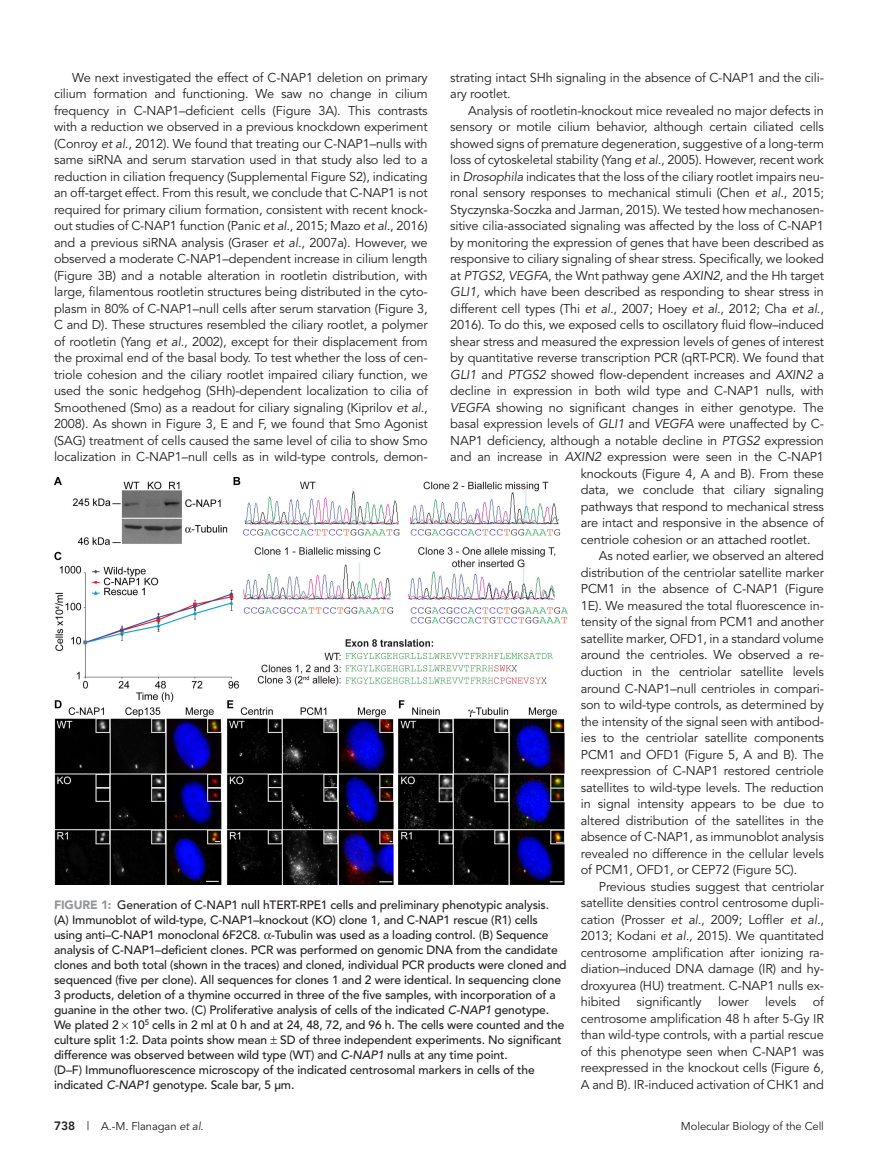
<style>
.page{position:relative;width:878px;height:1175px;background:#fff}
.page>*{position:absolute;margin:0;border:0;box-sizing:border-box;transform-origin:0 0}
.Para{font:12.75px/16.5px "Avenir";letter-spacing:-.01em;color:#231f20;text-align:justify}
.FigCaption{font:500 12px/15px "Avenir";letter-spacing:-.01em;color:#231f20}
.ParaFL{font:11.25px "Avenir";letter-spacing:-.01em;color:#231f20}
.s1{font-style:italic}
.s2{font-weight:900;color:#939598}
.s3{font-weight:800;font-size:12px}
.s4{font-size:12px}
</style>
<div class="page">
<img style="left:54px;top:478px;width:513px;height:406px">
<p class="Para" style="left:54px;top:69px;width:375px;text-indent:18px">We next investigated the effect of C-NAP1 deletion on primary cilium formation and functioning. We saw no change in cilium frequency in C-NAP1–deficient cells (Figure 3A). This contrasts with a reduction we observed in a previous knockdown experiment (Conroy <span class="s1">et al.</span>, 2012). We found that treating our C-NAP1–nulls with same siRNA and serum starvation used in that study also led to a reduction in ciliation frequency (Supplemental Figure S2), indicating an off-target effect. From this result, we conclude that C-NAP1 is not required for primary cilium formation, consistent with recent knock&shy;out studies of C-NAP1 function (Panic <span class="s1">et al.</span>, 2015; Mazo <span class="s1">et al.</span>, 2016) and a previous siRNA analysis (Graser <span class="s1">et al.</span>, 2007a). However, we observed a moderate C-NAP1–dependent increase in cilium length (Figure 3B) and a notable alteration in rootletin distribution, with large, filamentous rootletin structures being distributed in the cyto&shy;plasm in 80% of C-NAP1–null cells after serum starvation (Figure 3, C and D). These structures resembled the ciliary rootlet, a polymer of rootletin (Yang <span class="s1">et al.</span>, 2002), except for their displacement from the proximal end of the basal body. To test whether the loss of cen&shy;triole cohesion and the ciliary rootlet impaired ciliary function, we used the sonic hedgehog (SHh)-dependent localization to cilia of Smoothened (Smo) as a readout for ciliary signaling (Kiprilov <span class="s1">et al.</span>, 2008). As shown in Figure 3, E and F, we found that Smo Agonist (SAG) treatment of cells caused the same level of cilia to show Smo localization in C-NAP1–null cells as in wild-type controls, demon-</p>
<p class="Para" style="left:450px;top:69px;width:375px">strating intact SHh signaling in the absence of C-NAP1 and the cili&shy;ary rootlet.</p>
<p class="Para" style="left:468px;top:102px;width:357px">Analysis of rootletin-knockout mice revealed no major defects in</p>
<p class="Para" style="left:450px;top:119px;width:375px">sensory or motile cilium behavior, although certain ciliated cells</p>
<p class="Para" style="left:450px;top:135px;width:375px">showed signs of premature degeneration, suggestive of a long-term</p>
<p class="Para" style="left:450px;top:152px;width:375px">loss of cytoskeletal stability (Yang <span class="s1">et al.</span>, 2005). However, recent work</p>
<p class="Para" style="left:450px;top:168px;width:375px">in <span class="s1">Drosophila</span> indicates that the loss of the ciliary rootlet impairs neu-</p>
<p class="Para" style="left:450px;top:185px;width:375px">ronal sensory responses to mechanical stimuli (Chen <span class="s1">et al.</span>, 2015;</p>
<p class="Para" style="left:450px;top:201px;width:375px">Styczynska-Soczka and Jarman, 2015). We tested how mechanosen-</p>
<p class="Para" style="left:450px;top:218px;width:375px">sitive cilia-associated signaling was affected by the loss of C-NAP1</p>
<p class="Para" style="left:450px;top:234px;width:375px">by monitoring the expression of genes that have been described as</p>
<p class="Para" style="left:450px;top:251px;width:375px">responsive to ciliary signaling of shear stress. Specifically, we looked</p>
<p class="Para" style="left:450px;top:267px;width:375px">at <span class="s1">PTGS2</span>, <span class="s1">VEGFA</span>, the Wnt pathway gene <span class="s1">AXIN2</span>, and the Hh target</p>
<p class="Para" style="left:450px;top:284px;width:375px"><span class="s1">GLI1,</span> which have been described as responding to shear stress in</p>
<p class="Para" style="left:450px;top:300px;width:375px">different cell types (Thi <span class="s1">et al.</span>, 2007; Hoey <span class="s1">et al.</span>, 2012; Cha <span class="s1">et al.</span>,</p>
<p class="Para" style="left:450px;top:317px;width:375px">2016). To do this, we exposed cells to oscillatory fluid flow–induced</p>
<p class="Para" style="left:450px;top:333px;width:375px">shear stress and measured the expression levels of genes of interest</p>
<p class="Para" style="left:450px;top:350px;width:375px">by quantitative reverse transcription PCR (qRT-PCR). We found that</p>
<p class="Para" style="left:450px;top:366px;width:375px"><span class="s1">GLI1</span> and <span class="s1">PTGS2</span> showed flow-dependent increases and <span class="s1">AXIN2</span> a</p>
<p class="Para" style="left:450px;top:383px;width:375px">decline in expression in both wild type and C-NAP1 nulls, with</p>
<p class="Para" style="left:450px;top:399px;width:375px"><span class="s1">VEGFA</span> showing no significant changes in either genotype. The</p>
<p class="Para" style="left:450px;top:416px;width:375px">basal expression levels of <span class="s1">GLI1</span> and <span class="s1">VEGFA</span> were unaffected by C-</p>
<p class="Para" style="left:450px;top:432px;width:375px">NAP1 deficiency, although a notable decline in <span class="s1">PTGS2</span> expression</p>
<p class="Para" style="left:450px;top:449px;width:375px">and an increase in <span class="s1">AXIN2</span> expression were seen in the C-NAP1</p>
<p class="Para" style="left:580px;top:465px;width:245px">knockouts (Figure 4, A and B). From these</p>
<p class="Para" style="left:580px;top:482px;width:245px">data, we conclude that ciliary signaling</p>
<p class="Para" style="left:580px;top:498px;width:245px">pathways that respond to mechanical stress</p>
<p class="Para" style="left:580px;top:515px;width:244px">are intact and responsive in the absence of</p>
<p class="Para" style="left:580px;top:531px;width:231px">centriole cohesion or an attached rootlet.</p>
<p class="Para" style="left:580px;top:548px;width:245px;text-indent:18px">As noted earlier, we observed an altered distribution of the centriolar satellite marker PCM1 in the absence of C-NAP1 (Figure 1E). We measured the total fluorescence in&shy;tensity of the signal from PCM1 and another satellite marker, OFD1, in a standard volume around the centrioles. We observed a re&shy;duction in the centriolar satellite levels around C-NAP1–null centrioles in compari&shy;son to wild-type controls, as determined by the intensity of the signal seen with antibod&shy;ies to the centriolar satellite components PCM1 and OFD1 (Figure 5, A and B). The reexpression of C-NAP1 restored centriole satellites to wild-type levels. The reduction in signal intensity appears to be due to altered distribution of the satellites in the absence of C-NAP1, as immunoblot analysis revealed no difference in the cellular levels of PCM1, OFD1, or CEP72 (Figure 5C).</p>
<p class="Para" style="left:580px;top:878px;width:245px;text-indent:18px">Previous studies suggest that centriolar satellite densities control centrosome dupli&shy;cation (Prosser <span class="s1">et al.</span>, 2009; Loffler <span class="s1">et al.</span>, 2013; Kodani <span class="s1">et al.</span>, 2015). We quantitated centrosome amplification after ionizing ra&shy;diation–induced DNA damage (IR) and hy&shy;droxyurea (HU) treatment. C-NAP1 nulls ex&shy;hibited</p>
<p class="FigCaption" style="left:54px;top:897px;width:514px"><span class="s2">FIGURE 1:</span> Generation of C-NAP1 null hTERT-RPE1 cells and preliminary phenotypic analysis. (A) Immunoblot of wild-type, C-NAP1–knockout (KO) clone 1, and C-NAP1 rescue (R1) cells using anti–C-NAP1 monoclonal 6F2C8. -Tubulin was used as a loading control. (B) Sequence analysis of C-NAP1–deficient clones. PCR was performed on genomic DNA from the candidate clones and both total (shown in the traces) and cloned, individual PCR products were cloned and sequenced (five per clone). All sequences for clones 1 and 2 were identical. In sequencing clone 3 products, deletion of a thymine occurred in three of the five samples, with incorporation of a guanine in the other two. (C) Proliferative analysis of cells of the indicated <span class="s1">C-NAP1</span> genotype.<br>We plated 2 10<sup>5</sup> cells in 2 ml at 0 h and at 24, 48, 72, and 96 h. The cells were counted and the culture split 1:2. Data points show mean SD of three independent experiments. No significant difference was observed between wild type (WT) and <span class="s1">C-NAP1</span> nulls at any time point.<br>(D–F) Immunofluorescence microscopy of the indicated centrosomal markers in cells of the indicated <span class="s1">C-NAP1</span> genotype. Scale bar, 5 μm.</p>
<p class="Para" style="left:580px;top:993px;width:245px;text-indent:232px">of centrosome amplification 48 h after 5-Gy IR than wild-type controls, with a partial rescue of this phenotype seen when C-NAP1 was reexpressed in the knockout cells (Figure 6, A and B). IR-induced activation of CHK1 and</p>
<p class="Para" style="left:636px;top:993px;width:67px">significantly</p>
<p class="Para" style="left:718px;top:993px;width:32px">lower</p>
<p class="Para" style="left:765px;top:993px;width:33px">levels</p>
<p class="ParaFL" style="left:54px;top:1119px;width:151px"><span class="s3">738</span> <span class="s4">|</span> A.-M. Flanagan <span class="s1">et al</span>.</p>
<p class="ParaFL" style="left:681px;top:1119px;width:144px">Molecular Biology of the Cell</p>
</div>
